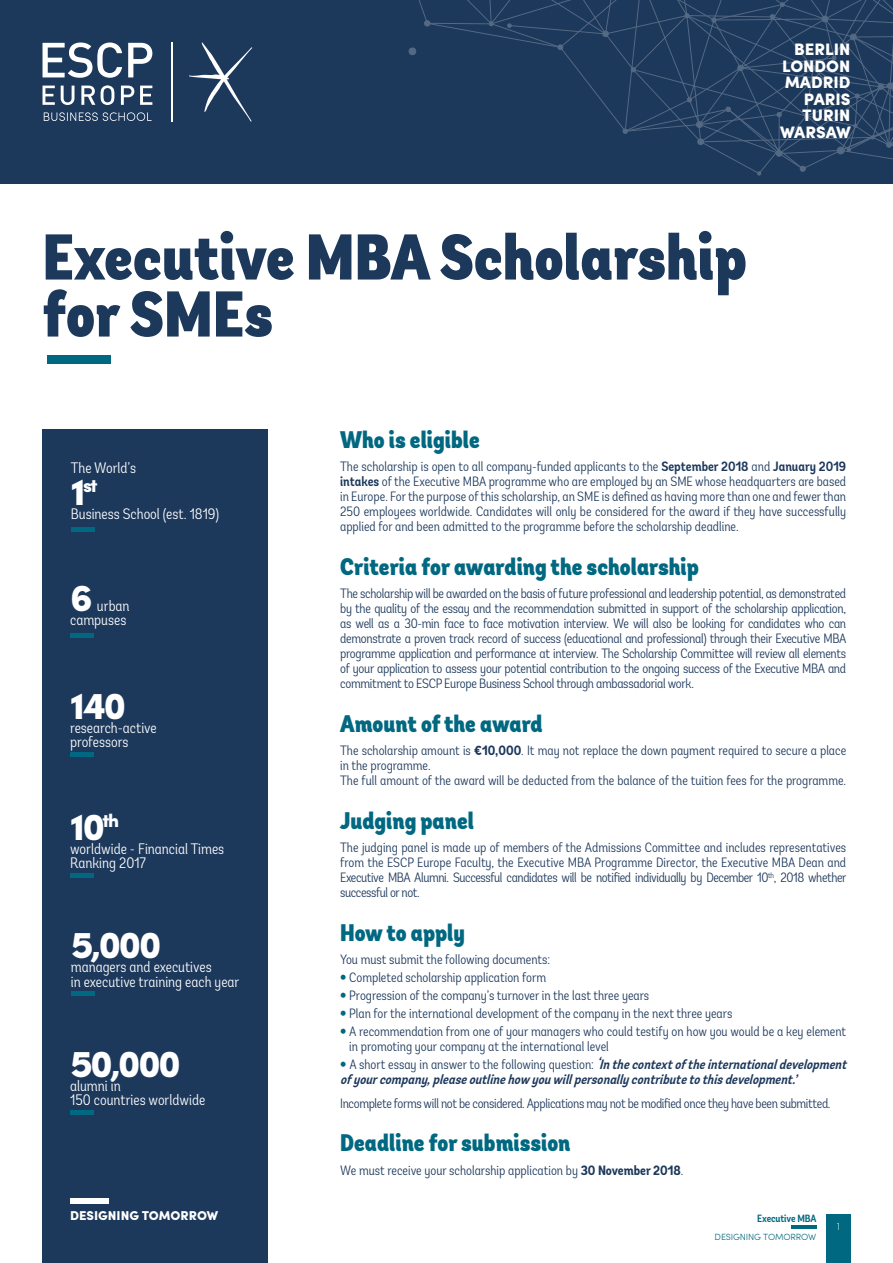
<style>
.page{position:relative;width:893px;height:1263px;background:#fff}
.page>*{position:absolute;margin:0;border:0;box-sizing:border-box;transform-origin:0 0}
.t1{font:900 condensed 64.5px/57px "Andes";color:#1c385b}
.t2{font:900 37.95px "Sofia Pro";letter-spacing:-.075em;color:#fff}
.t3{font:900 condensed 24px "Andes";color:#006880}
.t4{font:900 18.75px "Sofia Pro";color:#fff}
.t5{font:900 16.65px "Sofia Pro";color:#fff}
.t6{font:300 condensed 15.15px/14.4px "Andes";color:#fff}
.Body_Text_2{font:300 condensed 13.5px/15px "Andes";color:#1c385b;text-align:justify}
.t7{font:italic 600 condensed 13.5px/15px "Andes";color:#1c385b}
.Body_Text_2-2{font:300 condensed 13.5px "Andes";letter-spacing:-.025em;color:#1c385b}
.t8{font:900 12.9px "Sofia Pro";color:#fff}
.t9{font:600 condensed 10.5px "Andes";letter-spacing:-.015em;color:#006880}
.t10{font:200 10.5px "Sofia Pro";color:#fff}
.t11{font:300 9px "Sofia Pro";letter-spacing:-.015em;color:#006880}
.s1{font-size:37.95px}
.s2{font-weight:600}
.s3{font-weight:700}
.s4{font-weight:900;font-size:16.5px;color:#006880}
.s5{font-weight:900;font-style:normal;font-size:16.5px;color:#006880}
.s6{font-weight:300;font-style:normal}
</style>
<div class="page">
<div style="left:0;top:0;width:893px;height:184px;background:#1c385b"></div>
<svg style="left:43px;top:43px;width:109px;height:35px"></svg>
<svg style="left:189px;top:42px;width:63px;height:80px"></svg>
<svg style="left:43px;top:85px;width:109px;height:20px"></svg>
<svg style="left:44px;top:112px;width:108px;height:9px"></svg>
<hr style="left:172px;top:43px;width:1px;height:79px;background:#fff">
<svg style="left:408px;top:0;width:485px;height:176px"></svg>
<div style="left:47px;top:355px;width:64px;height:9px;background:#006880"></div>
<div style="left:826px;top:1214px;width:24px;height:49px;background:#006880"></div>
<hr style="left:791px;top:1226px;width:25px;height:3px;background:#006880">
<div style="left:43px;top:429px;width:225px;height:834px;background:#1c385b"></div>
<div style="left:70px;top:1198px;width:39px;height:6px;background:#fff"></div>
<div style="left:70px;top:1110px;width:24px;height:5px;background:#006880"></div>
<hr style="left:70px;top:633px;width:24px;height:4px;background:#006880">
<div style="left:70px;top:873px;width:24px;height:5px;background:#006880"></div>
<div style="left:70px;top:752px;width:24px;height:5px;background:#006880"></div>
<div style="left:71px;top:991px;width:24px;height:5px;background:#006880"></div>
<hr style="left:71px;top:527px;width:24px;height:4px;background:#006880">
<p class="t5" style="left:794px;top:36px;width:58px">BERLIN</p>
<p class="t5" style="left:782px;top:53px;width:70px">LONDON</p>
<p class="t5" style="left:785px;top:69px;width:67px">MADRID</p>
<p class="t5" style="left:804px;top:86px;width:48px">PARIS</p>
<p class="t5" style="left:802px;top:102px;width:50px">TURIN</p>
<p class="t5" style="left:780px;top:119px;width:72px">WARSAW</p>
<p class="t1" style="left:43px;top:232px;width:706px">Executive MBA Scholarship for SMEs</p>
<p class="t6" style="left:71px;top:460px;width:67px">The World’s</p>
<p class="t4" style="left:71px;top:470px;width:28px"><span class="s1">1</span>st</p>
<p class="t6" style="left:71px;top:507px;width:150px">Business School (est. 1819)</p>
<p class="t2" style="left:70px;top:568px;width:24px">6</p>
<p class="t6" style="left:70px;top:598px;width:61px;text-align:right">urban campuses</p>
<p class="t2" style="left:70px;top:676px;width:58px">140</p>
<p class="t6" style="left:70px;top:721px;width:88px">research-active</p>
<p class="t6" style="left:70px;top:735px;width:60px">professors</p>
<p class="t2" style="left:70px;top:796px;width:50px">10<sup>th</sup></p>
<p class="t6" style="left:70px;top:842px;width:156px">worldwide - Financial Times<br>Ranking 2017</p>
<p class="t2" style="left:71px;top:915px;width:92px">5,000</p>
<p class="t6" style="left:71px;top:960px;width:170px">managers and executives<br>in executive training each year</p>
<p class="t2" style="left:70px;top:1033px;width:112px">50,000</p>
<p class="t6" style="left:70px;top:1079px;width:52px">alumni in</p>
<p class="t6" style="left:70px;top:1093px;width:137px">150 countries worldwide</p>
<p class="t8" style="left:70px;top:1206px;width:150px">DESIGNING TOMORROW</p>
<p class="t3" style="left:340px;top:423px;width:141px">Who is eligible</p>
<p class="Body_Text_2" style="left:340px;top:459px;width:508px">The scholarship is open to all company-funded applicants to the <span class="s2">September 2018</span> and <span class="s2">January 2019 intakes</span> of the Executive MBA programme who are employed by an SME whose headquarters are based in Europe. For the purpose of this scholarship, an SME is defined as having more than one and fewer than 250 employees worldwide. Candidates will only be considered for the award if they have successfully applied for and been admitted to the programme before the scholarship deadline.</p>
<p class="t3" style="left:340px;top:550px;width:360px">Criteria for awarding the scholarship</p>
<p class="Body_Text_2" style="left:340px;top:586px;width:508px">The scholarship will be awarded on the basis of future professional and leadership potential, as demonstrated by the quality of the essay and the recommendation submitted in support of the scholarship application, as well as a 30-min face to face motivation interview. We will also be looking for candidates who can demonstrate a proven track record of success (educational and professional) through their Executive MBA programme application and performance at interview. The Scholarship Committee will review all elements of your application to assess your potential contribution to the ongoing success of the Executive MBA and commitment to ESCP Europe Business School through ambassadorial work.</p>
<p class="t3" style="left:340px;top:707px;width:204px">Amount of the award</p>
<p class="Body_Text_2" style="left:340px;top:743px;width:507px">The scholarship amount is <span class="s3">€10,000</span>. It may not replace the down payment required to secure a place in the programme.</p>
<p class="Body_Text_2" style="left:340px;top:773px;width:507px">The full amount of the award will be deducted from the balance of the tuition fees for the programme.</p>
<p class="t3" style="left:340px;top:804px;width:135px">Judging panel</p>
<p class="Body_Text_2" style="left:340px;top:840px;width:508px">The judging panel is made up of members of the Admissions Committee and includes representatives from the ESCP Europe Faculty, the Executive MBA Programme Director, the Executive MBA Dean and Executive MBA Alumni. Successful candidates will be notified individually by December 10<sup>th</sup>, 2018 whether successful or not.</p>
<p class="t3" style="left:340px;top:917px;width:126px">How to apply</p>
<p class="Body_Text_2" style="left:340px;top:952px;width:212px">You must submit the following documents:</p>
<p class="Body_Text_2" style="left:340px;top:970px;width:207px"><span class="s4">•</span> Completed scholarship application form</p>
<p class="Body_Text_2" style="left:340px;top:988px;width:311px"><span class="s4">•</span> Progression of the company’s turnover in the last three years</p>
<p class="Body_Text_2" style="left:340px;top:1006px;width:394px"><span class="s4">•</span> Plan for the international development of the company in the next three years</p>
<p class="Body_Text_2" style="left:349px;top:1024px;width:498px;text-indent:-9px"><span class="s4">•</span> A recommendation from one of your managers who could testify on how you would be a key element in promoting your company at the international level</p>
<p class="t7" style="left:340px;top:1057px;width:512px"><span class="s5">•</span> <span class="s6">A s h o r t e s s a y i n a n s w e r t o t h e f o l l o w i n g q u e s t i o n :</span> ‘Inthecontextoftheinternationaldevelopment ofyourcompany,pleaseoutlinehow youwillpersonallycontributetothisdevelopment.’</p>
<p class="Body_Text_2-2" style="left:340px;top:1095px;width:492px">Incomplete forms will not be considered. Applications may not be modified once they have been submitted.</p>
<p class="t3" style="left:340px;top:1127px;width:232px">Deadline for submission</p>
<p class="Body_Text_2" style="left:340px;top:1162px;width:345px">We must receive your scholarship application by <span class="s3">30 November 2018</span>.</p>
<p class="t9" style="left:757px;top:1211px;width:61px">Executive MBA</p>
<p class="t11" style="left:715px;top:1230px;width:103px">DESIGNING TOMORROW</p>
<p class="t10" style="left:837px;top:1219px;width:5px">1</p>
</div>
